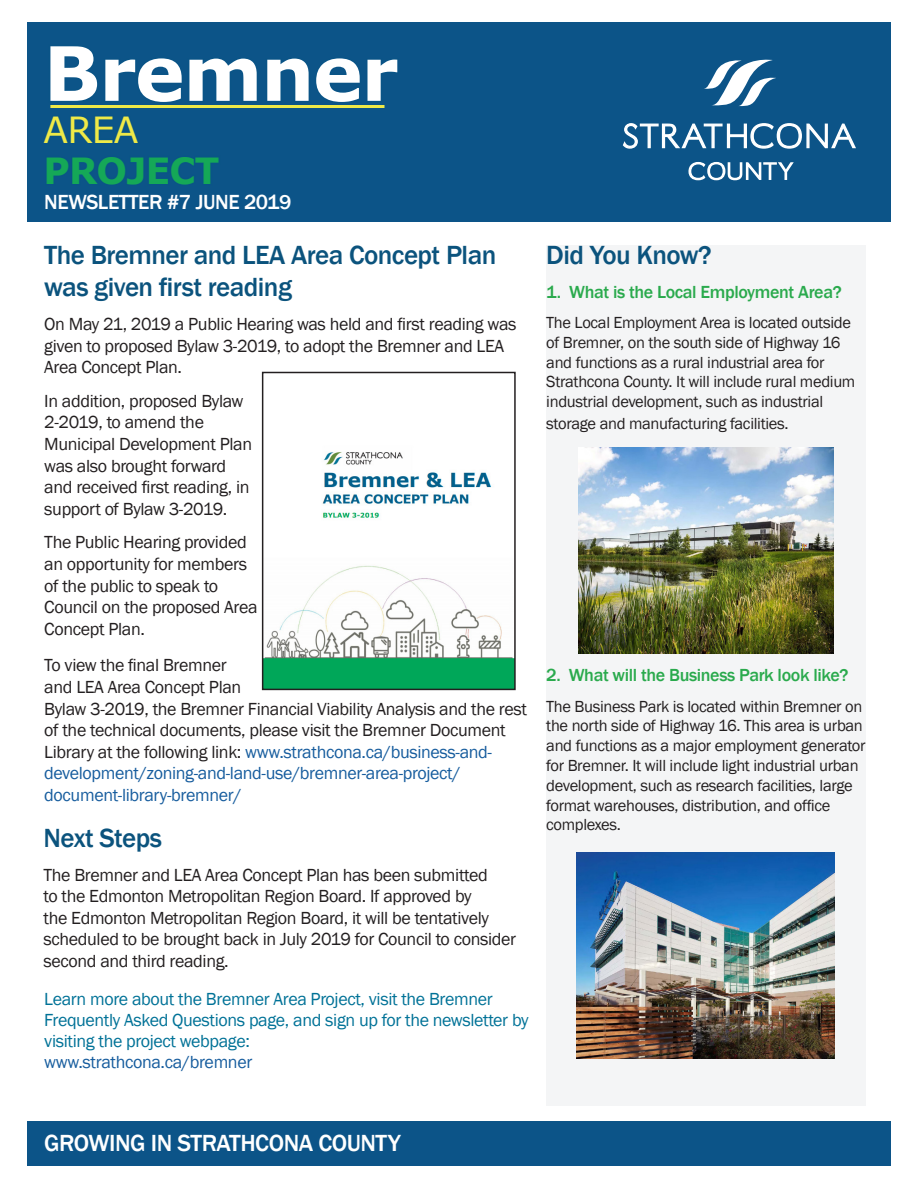
<style>
.page{position:relative;width:918px;height:1188px;background:#fff}
.page>*{position:absolute;margin:0;border:0;box-sizing:border-box;transform-origin:0 0}
.t1{font:700 75px "Verdana";letter-spacing:-.02em;color:#fff}
.t2{font:700 36px "Verdana";letter-spacing:-.02em;color:#15a857}
.t3{font:36px "Verdana";color:#efe947}
.t4{font:500 27px/32.4px "Franklin Gothic";letter-spacing:-.02em;color:#0b537d}
.t5{font:500 24px "Franklin Gothic";letter-spacing:-.02em;color:#fff}
.t6{font:500 21px "Franklin Gothic";letter-spacing:-.02em;color:#fff}
.t7{font:18px/21.6px "Franklin Gothic";letter-spacing:-.02em;color:#231f20}
.t8{font:18px/21px "Franklin Gothic";letter-spacing:-.02em;color:#007297}
.t9{font:500 18px "Franklin Gothic";letter-spacing:-.02em;color:#2aaa4d}
.t10{font:18px "Franklin Gothic";letter-spacing:-.02em;color:#175d9e}
.t11{font:16.5px/19.8px "Franklin Gothic";letter-spacing:-.02em;color:#231f20}
.s1{color:#175d9e}
</style>
<div class="page">
<div style="left:27px;top:22px;width:864px;height:199px;background:#0c5488"></div>
<div style="left:27px;top:1122px;width:864px;height:44px;background:#0c5488"></div>
<hr style="left:50px;top:105px;width:334px;height:3px;background:#efe947">
<svg style="left:688px;top:162px;width:106px;height:18px"></svg>
<svg style="left:623px;top:123px;width:233px;height:26px"></svg>
<svg style="left:704px;top:60px;width:72px;height:46px"></svg>
<div style="left:546px;top:245px;width:320px;height:860px;background:#f4f5f6"></div>
<img style="left:265px;top:452px;width:248px;height:235px">
<div style="left:262px;top:372px;width:254px;height:318px;border:2px solid #231f20"></div>
<img style="left:578px;top:447px;width:256px;height:206px">
<img style="left:576px;top:853px;width:258px;height:206px">
<h1 class="t1" style="left:44px;top:20px;width:357px">Bremner</h1>
<h1 class="t3" style="left:44px;top:105px;width:96px">AREA</h1>
<h1 class="t2" style="left:44px;top:145px;width:178px">PROJECT</h1>
<h1 class="t6" style="left:44px;top:189px;width:249px">NEWSLETTER #7 JUNE 2019</h1>
<h1 class="t4" style="left:44px;top:239px;width:454px">The Bremner and LEA Area Concept Plan was given first reading</h1>
<h1 class="t7" style="left:44px;top:314px;width:474px">On May 21, 2019 a Public Hearing was held and first reading was given to proposed Bylaw 3-2019, to adopt the Bremner and LEA<br>Area Concept Plan.</h1>
<h1 class="t7" style="left:44px;top:390px;width:209px">In addition, proposed Bylaw<br>2-2019, to amend the<br>Municipal Development Plan was also brought forward and received first reading, in support of Bylaw 3-2019.</h1>
<p class="t7" style="left:44px;top:532px;width:215px">The Public Hearing provided an opportunity for members of the public to speak to<br>Council on the proposed Area<br>Concept Plan.</p>
<p class="t7" style="left:44px;top:655px;width:484px">To view the final Bremner<br>and LEA Area Concept Plan<br>Bylaw 3-2019, the Bremner Financial Viability Analysis and the rest of the technical documents, please visit the Bremner Document Library at the following link: <span class="s1">www.strathcona.ca/business-and&shy;development/zoning-and-land-use/bremner-area-project/ document-library-bremner/</span></p>
<h1 class="t4" style="left:44px;top:822px;width:120px">Next Steps</h1>
<p class="t7" style="left:44px;top:864px;width:474px">The Bremner and LEA Area Concept Plan has been submitted<br>to the Edmonton Metropolitan Region Board. If approved by<br>the Edmonton Metropolitan Region Board, it will be tentatively scheduled to be brought back in July 2019 for Council to consider second and third reading.</p>
<h1 class="t8" style="left:44px;top:989px;width:486px">Learn more about the Bremner Area Project, visit the Bremner<br>Frequently Asked Questions page, and sign up for the newsletter by visiting the project webpage:</h1>
<h1 class="t10" style="left:44px;top:1051px;width:210px">www.strathcona.ca/bremner</h1>
<h1 class="t4" style="left:546px;top:239px;width:167px">Did You Know?</h1>
<h1 class="t9" style="left:546px;top:281px;width:297px">1. What is the Local Employment Area?</h1>
<p class="t11" style="left:546px;top:313px;width:311px">The Local Employment Area is located outside of Bremner, on the south side of Highway 16 and functions as a rural industrial area for Strathcona County. It will include rural medium industrial development, such as industrial</p>
<p class="t11" style="left:546px;top:414px;width:244px">storage and manufacturing facilities.</p>
<h1 class="t9" style="left:546px;top:664px;width:304px">2. What will the Business Park look like?</h1>
<p class="t11" style="left:546px;top:697px;width:321px">The Business Park is located within Bremner on the north side of Highway 16. This area is urban and functions as a major employment generator for Bremner. It will include light industrial urban development, such as research facilities, large format warehouses, distribution, and office complexes.</p>
<h1 class="t5" style="left:44px;top:1128px;width:358px">GROWING IN STRATHCONA COUNTY</h1>
</div>
